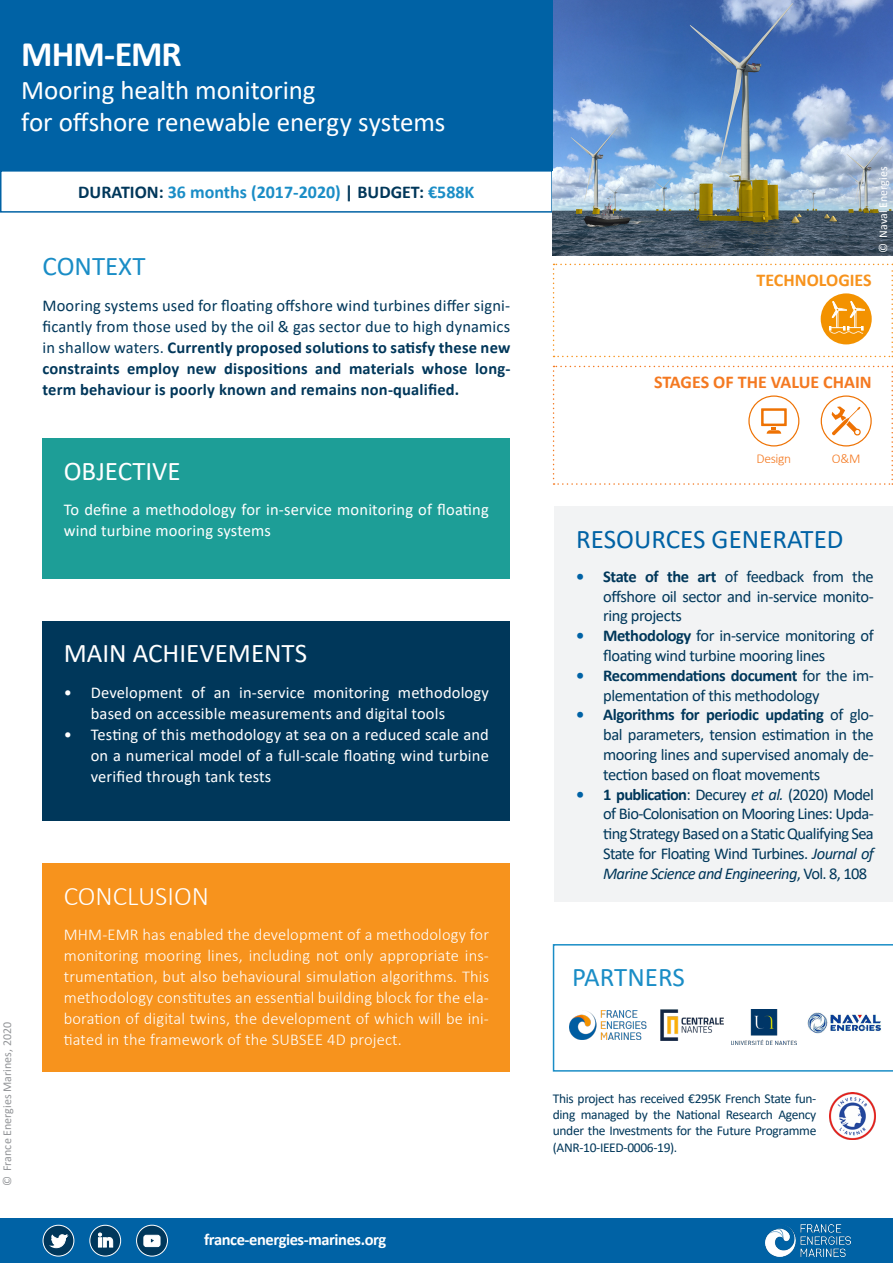
<style>
.page{position:relative;width:893px;height:1263px;background:#fff}
.page>*{position:absolute;margin:0;border:0;box-sizing:border-box;transform-origin:0 0}
.t1{font:700 36px "Calibri";letter-spacing:-.03em;color:#fff}
.t2{font:27px "Calibri";letter-spacing:-.005em;color:#fff}
.t3{font:27px "Calibri";color:#0062a5}
.t4{font:27px "Calibri";color:#1a8dc6}
.t5{font:300 27px "Calibri";color:#fff}
.t6{font:700 18px "Calibri";color:#1a8dc6}
.t7{font:700 18px "Calibri";color:#f47921}
.t8{font:700 18px "Calibri";color:#f7931d}
.t9{font:16.5px/19.8px "Calibri";letter-spacing:-.025em;color:#00375a;text-align:justify}
.t10{font:300 16.5px/21px "Calibri";letter-spacing:.01em;color:#fff;text-align:justify}
.t11{font:16.5px/21px "Calibri";letter-spacing:.01em;color:#fff}
.t12{font:700 16.5px/21px "Calibri";letter-spacing:.01em;color:#00375a;text-align:justify}
.t13{font:700 16.5px "Calibri";letter-spacing:-.025em;color:#fff}
.t14{font:13.5px/16.2px "Calibri";letter-spacing:-.025em;color:#00375a;text-align:justify}
.t15{font:300 13.5px "Calibri";letter-spacing:-.025em;color:#f47921}
.t16{font:12px "Calibri";color:#939598}
.t17{font:12px "Calibri";color:#fff}
.s1{color:#00375a}
.s2{font-weight:400}
.s3{font-weight:700;color:#0062a5}
.s4{font-weight:700}
.s5{font-style:italic}
</style>
<div class="page">
<div style="left:0;top:1218px;width:893px;height:45px;background:#0062a5"></div>
<img style="left:765px;top:1224px;width:85px;height:32px">
<div style="left:0;top:170px;width:553px;height:43px;border:2px solid #0062a5"></div>
<img style="left:553px;top:0;width:340px;height:255px">
<div style="left:0;top:0;width:553px;height:170px;background:#0062a5"></div>
<svg style="left:553px;top:264px;width:340px;height:93px"></svg>
<div style="left:43px;top:438px;width:467px;height:140px;background:#1d9e97"></div>
<div style="left:43px;top:621px;width:467px;height:200px;background:#00375a"></div>
<div style="left:555px;top:506px;width:338px;height:395px;background:#f2f3f4"></div>
<svg style="left:553px;top:944px;width:340px;height:127px"></svg>
<img style="left:661px;top:1009px;width:62px;height:32px">
<img style="left:570px;top:1011px;width:77px;height:28px">
<img style="left:808px;top:1013px;width:74px;height:20px">
<img style="left:829px;top:1093px;width:47px;height:47px">
<div style="left:43px;top:1225px;width:31px;height:31px;background:#00375b;border-radius:50%"></div>
<div style="left:43px;top:1225px;width:31px;height:31px;border:1px solid #fff;border-radius:50%"></div>
<svg style="left:51px;top:1234px;width:16px;height:14px"></svg>
<svg style="left:90px;top:1225px;width:31px;height:31px"></svg>
<div style="left:89px;top:1225px;width:32px;height:31px;border:1px solid #fff;border-radius:50%"></div>
<svg style="left:98px;top:1233px;width:15px;height:14px"></svg>
<svg style="left:137px;top:1225px;width:30px;height:31px"></svg>
<div style="left:136px;top:1225px;width:32px;height:31px;border:1px solid #fff;border-radius:15px"></div>
<svg style="left:144px;top:1235px;width:16px;height:11px"></svg>
<div style="left:43px;top:863px;width:467px;height:208px;background:#f7931d"></div>
<img style="left:732px;top:1009px;width:65px;height:36px">
<svg style="left:553px;top:366px;width:340px;height:119px"></svg>
<p class="t1" style="left:21px;top:29px;width:162px">MHM-EMR</p>
<p class="t2" style="left:21px;top:71px;width:296px">Mooring health monitoring</p>
<p class="t2" style="left:21px;top:103px;width:425px">for offshore renewable energy systems</p>
<p class="t6" style="left:78px;top:179px;width:398px"><span class="s1">DURATION:</span> 36 months (2017-2020) <span class="s1">| BUDGET:</span> €588K</p>
<p class="t4" style="left:43px;top:248px;width:104px">CONTEXT</p>
<p class="t12" style="left:43px;top:295px;width:469px"><span class="s2">Mooring systems used for floating offshore wind turbines differ signi&shy;ficantly from those used by the oil &amp; gas sector due to high dynamics in shallow waters.</span> Currently proposed solutions to satisfy these new constraints employ new dispositions and materials whose long&shy;term behaviour is poorly known and remains non-qualified.</p>
<p class="t2" style="left:64px;top:452px;width:119px">OBJECTIVE</p>
<p class="t11" style="left:64px;top:498px;width:427px">To define a methodology for in-service monitoring of floating wind turbine mooring systems</p>
<p class="t16" style="left:-1px;top:1186px;width:166px;rotate:-90deg">© France Energies Marines, 2020</p>
<p class="t2" style="left:64px;top:635px;width:245px">MAIN ACHIEVEMENTS</p>
<p class="t11" style="left:91px;top:681px;width:400px;text-indent:-27px">• Development of an in-service monitoring methodology based on accessible measurements and digital tools</p>
<p class="t11" style="left:91px;top:723px;width:400px;text-align:justify;text-indent:-27px">• Testing of this methodology at sea on a reduced scale and on a numerical model of a full-scale floating wind turbine verified through tank tests</p>
<p class="t5" style="left:64px;top:879px;width:147px">CONCLUSION</p>
<p class="t10" style="left:64px;top:924px;width:427px">MHM-EMR has enabled the development of a methodology for monitoring mooring lines, including not only appropriate ins&shy;trumentation, but also behavioural simulation algorithms. This methodology constitutes an essential building block for the ela&shy;boration of digital twins, the development of which will be ini&shy;tiated in the framework of the SUBSEE 4D project.</p>
<p class="t13" style="left:204px;top:1227px;width:184px">france-energies-marines.org</p>
<p class="t17" style="left:875px;top:253px;width:88px;rotate:-90deg">© Naval Energies</p>
<p class="t8" style="left:756px;top:267px;width:117px">TECHNOLOGIES</p>
<p class="t7" style="left:654px;top:369px;width:219px">STAGES OF THE VALUE CHAIN</p>
<p class="t15" style="left:756px;top:450px;width:36px">Design</p>
<p class="t15" style="left:832px;top:450px;width:30px">O&amp;M</p>
<p class="t3" style="left:576px;top:520px;width:269px">RESOURCES GENERATED</p>
<p class="t9" style="left:603px;top:566px;width:272px;text-indent:-27px"><span class="s3">•</span> <span class="s4">State of the art</span> of feedback from the offshore oil sector and in-service monito&shy;ring projects</p>
<p class="t9" style="left:603px;top:625px;width:272px;text-indent:-27px"><span class="s3">•</span> <span class="s4">Methodology</span> for in-service monitoring of floating wind turbine mooring lines</p>
<p class="t9" style="left:603px;top:665px;width:272px;text-indent:-27px"><span class="s3">•</span> <span class="s4">Recommendations document</span> for the im&shy;plementation of this methodology</p>
<p class="t9" style="left:603px;top:705px;width:272px;text-indent:-27px"><span class="s3">•</span> <span class="s4">Algorithms for periodic updating</span> of glo&shy;bal parameters, tension estimation in the mooring lines and supervised anomaly de&shy;tection based on float movements</p>
<p class="t9" style="left:603px;top:784px;width:272px;text-indent:-27px"><span class="s3">•</span> <span class="s4">1 publication</span>: Decurey <span class="s5">et al.</span> (2020) Model of Bio-Colonisation on Mooring Lines: Upda&shy;ting Strategy Based on a Static Qualifying Sea State for Floating Wind Turbines. <span class="s5">Journal of Marine Science and Engineering</span>, Vol. 8, 108</p>
<p class="t4" style="left:572px;top:958px;width:114px">PARTNERS</p>
<p class="t14" style="left:553px;top:1090px;width:265px">This project has received €295K French State fun&shy;ding managed by the National Research Agency under the Investments for the Future Programme (ANR-10-IEED-0006-19).</p>
</div>
